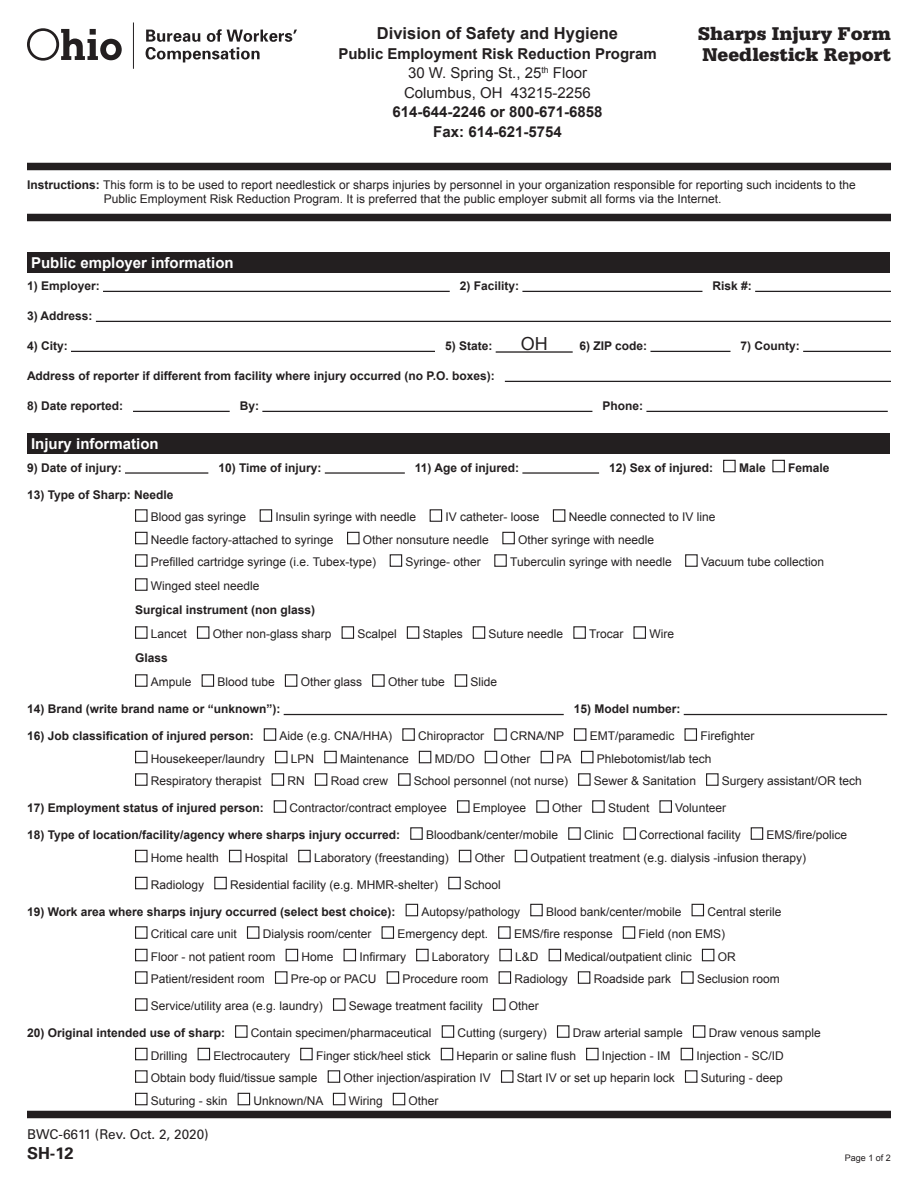
<style>
.page{position:relative;width:918px;height:1188px;background:#fff}
.page>*{position:absolute;margin:0;border:0;box-sizing:border-box;transform-origin:0 0}
.t1{font:900 19.5px "Serifa Std";color:#231f20}
.t2{font:18px "Arial";color:#231f20}
.t3{font:700 16.5px "Arial";color:#231f20}
.t4{font:700 16.5px "Univers LT Std";color:#231f20}
.t5{font:700 15px "Arial";color:#231f20}
.t6{font:15px "Arial";color:#231f20}
.t7{font:700 15px "Arial";color:#fff}
.t8{font:13.5px "Univers LT Std";color:#231f20}
.t9{font:12px "Arial";color:#231f20}
.t10{font:700 12px "Arial";color:#231f20}
.t11{font:9px "Arial";color:#231f20}
.s1{font-weight:700}
.s2{font-weight:400}
</style>
<div class="page">
<div style="left:27px;top:163px;width:864px;height:7px;background:#231f20"></div>
<div style="left:27px;top:214px;width:864px;height:7px;background:#231f20"></div>
<div style="left:28px;top:252px;width:862px;height:20px;background:#231f20"></div>
<hr style="left:103px;top:291px;width:347px;height:1px;background:#231f20">
<hr style="left:522px;top:291px;width:180px;height:1px;background:#231f20">
<hr style="left:755px;top:291px;width:136px;height:1px;background:#231f20">
<hr style="left:96px;top:321px;width:795px;height:1px;background:#231f20">
<hr style="left:71px;top:351px;width:364px;height:1px;background:#231f20">
<hr style="left:496px;top:351px;width:77px;height:2px;background:#231f20">
<hr style="left:650px;top:351px;width:81px;height:1px;background:#231f20">
<hr style="left:803px;top:351px;width:88px;height:1px;background:#231f20">
<hr style="left:505px;top:381px;width:386px;height:1px;background:#231f20">
<hr style="left:133px;top:411px;width:97px;height:1px;background:#231f20">
<hr style="left:262px;top:411px;width:330px;height:1px;background:#231f20">
<hr style="left:646px;top:411px;width:242px;height:1px;background:#231f20">
<div style="left:28px;top:433px;width:862px;height:21px;background:#231f20"></div>
<div style="left:27px;top:1111px;width:864px;height:7px;background:#231f20"></div>
<hr style="left:125px;top:472px;width:83px;height:2px;background:#231f20">
<hr style="left:325px;top:472px;width:80px;height:2px;background:#231f20">
<hr style="left:522px;top:472px;width:77px;height:2px;background:#231f20">
<hr style="left:284px;top:714px;width:280px;height:1px;background:#231f20">
<hr style="left:684px;top:714px;width:203px;height:1px;background:#231f20">
<svg style="left:27px;top:28px;width:95px;height:33px"></svg>
<svg style="left:146px;top:29px;width:151px;height:33px"></svg>
<hr style="left:133px;top:22px;width:1px;height:47px;background:#231f20">
<p class="t3" style="left:377px;top:22px;width:243px">Division of Safety and Hygiene</p>
<p class="t5" style="left:338px;top:43px;width:320px">Public Employment Risk Reduction Program</p>
<p class="t6" style="left:408px;top:63px;width:181px">30 W. Spring St., 25<sup>th</sup> Floor</p>
<p class="t6" style="left:404px;top:82px;width:188px">Columbus, OH 43215-2256</p>
<p class="t5" style="left:392px;top:102px;width:212px">614-644-2246 or 800-671-6858</p>
<p class="t5" style="left:433px;top:121px;width:130px">Fax: 614-621-5754</p>
<p class="t1" style="left:698px;top:22px;width:194px">Sharps Injury Form</p>
<p class="t1" style="left:702px;top:43px;width:190px">Needlestick Report</p>
<p class="t9" style="left:27px;top:177px;width:830px"><span class="s1">Instructions:</span> This form is to be used to report needlestick or sharps injuries by personnel in your organization responsible for reporting such incidents to the</p>
<p class="t9" style="left:104px;top:191px;width:619px">Public Employment Risk Reduction Program. It is preferred that the public employer submit all forms via the Internet.</p>
<p class="t7" style="left:31px;top:253px;width:204px">Public employer information</p>
<p class="t10" style="left:27px;top:278px;width:74px">1) Employer:</p>
<p class="t10" style="left:460px;top:278px;width:61px">2) Facility:</p>
<p class="t10" style="left:712px;top:278px;width:41px">Risk #:</p>
<p class="t10" style="left:27px;top:308px;width:67px">3) Address:</p>
<p class="t10" style="left:27px;top:338px;width:42px">4) City:</p>
<p class="t10" style="left:445px;top:338px;width:49px">5) State:</p>
<p class="t2" style="left:521px;top:332px;width:28px">OH</p>
<p class="t10" style="left:579px;top:338px;width:69px">6) ZIP code:</p>
<p class="t10" style="left:741px;top:338px;width:61px">7) County:</p>
<p class="t10" style="left:27px;top:368px;width:469px">Address of reporter if different from facility where injury occurred (no P.O. boxes):</p>
<p class="t10" style="left:27px;top:398px;width:98px">8) Date reported:</p>
<p class="t10" style="left:240px;top:398px;width:21px">By:</p>
<p class="t10" style="left:602px;top:398px;width:42px">Phone:</p>
<p class="t7" style="left:31px;top:434px;width:129px">Injury information</p>
<p class="t10" style="left:27px;top:460px;width:96px">9) Date of injury:</p>
<p class="t10" style="left:218px;top:460px;width:105px">10) Time of injury:</p>
<p class="t10" style="left:415px;top:460px;width:106px">11) Age of injured:</p>
<p class="t10" style="left:609px;top:460px;width:222px">12) Sex of injured: ■ Male ■ Female</p>
<p class="t10" style="left:27px;top:487px;width:148px">13) Type of Sharp: Needle</p>
<p class="t9" style="left:135px;top:509px;width:582px">■ Blood gas syringe ■ Insulin syringe with needle ■ IV catheter- loose ■ Needle connected to IV line</p>
<p class="t9" style="left:135px;top:532px;width:521px">■ Needle factory-attached to syringe ■ Other nonsuture needle ■ Other syringe with needle</p>
<p class="t9" style="left:135px;top:554px;width:691px">■ Prefilled cartridge syringe (i.e. Tubex-type) ■ Syringe- other ■ Tuberculin syringe with needle ■ Vacuum tube collection</p>
<p class="t9" style="left:135px;top:578px;width:126px">■ Winged steel needle</p>
<p class="t10" style="left:135px;top:602px;width:182px">Surgical instrument (non glass)</p>
<p class="t9" style="left:135px;top:626px;width:541px">■ Lancet ■ Other non-glass sharp ■ Scalpel ■ Staples ■ Suture needle ■ Trocar ■ Wire</p>
<p class="t10" style="left:135px;top:650px;width:34px">Glass</p>
<p class="t9" style="left:135px;top:674px;width:364px">■ Ampule ■ Blood tube ■ Other glass ■ Other tube ■ Slide</p>
<p class="t10" style="left:27px;top:701px;width:255px">14) Brand (write brand name or “unknown”):</p>
<p class="t10" style="left:574px;top:701px;width:108px">15) Model number:</p>
<p class="t9" style="left:27px;top:728px;width:729px"><span class="s1">16) Job classification of injured person:</span> ■ Aide (e.g. CNA/HHA) ■ Chiropractor ■ CRNA/NP ■ EMT/paramedic ■ Firefighter</p>
<p class="t9" style="left:135px;top:751px;width:578px">■ Housekeeper/laundry ■ LPN ■ Maintenance ■ MD/DO ■ Other ■ PA ■ Phlebotomist/lab tech</p>
<p class="t9" style="left:135px;top:773px;width:728px">■ Respiratory therapist ■ RN ■ Road crew ■ School personnel (not nurse) ■ Sewer &amp; Sanitation ■ Surgery assistant/OR tech</p>
<p class="t9" style="left:27px;top:800px;width:701px"><span class="s1">17) Employment status of injured person:</span> ■ Contractor/contract employee ■ Employee ■ Other ■ Student ■ Volunteer</p>
<p class="t9" style="left:27px;top:827px;width:822px"><span class="s1">18) Type of location/facility/agency where sharps injury occurred:</span> ■ Bloodbank/center/mobile ■ Clinic ■ Correctional facility ■ EMS/fire/police</p>
<p class="t9" style="left:135px;top:850px;width:673px">■ Home health ■ Hospital ■ Laboratory (freestanding) ■ Other ■ Outpatient treatment (e.g. dialysis -infusion therapy)</p>
<p class="t9" style="left:135px;top:877px;width:367px">■ Radiology ■ Residential facility (e.g. MHMR-shelter) ■ School</p>
<p class="t10" style="left:27px;top:904px;width:756px">19) Work area where sharps injury occurred (select best choice): ■ <span class="s2">Autopsy/pathology</span> ■ <span class="s2">Blood bank/center/mobile</span> ■ <span class="s2">Central sterile</span></p>
<p class="t9" style="left:135px;top:926px;width:592px">■ Critical care unit ■ Dialysis room/center ■ Emergency dept. ■ EMS/fire response ■ Field (non EMS)</p>
<p class="t9" style="left:135px;top:949px;width:602px">■ Floor - not patient room ■ Home ■ Infirmary ■ Laboratory ■ L&amp;D ■ Medical/outpatient clinic ■ OR</p>
<p class="t9" style="left:135px;top:971px;width:646px">■ Patient/resident room ■ Pre-op or PACU ■ Procedure room ■ Radiology ■ Roadside park ■ Seclusion room</p>
<p class="t9" style="left:135px;top:998px;width:405px">■ Service/utility area (e.g. laundry) ■ Sewage treatment facility ■ Other</p>
<p class="t9" style="left:27px;top:1025px;width:795px"><span class="s1">20) Original intended use of sharp:</span> ■ Contain specimen/pharmaceutical ■ Cutting (surgery) ■ Draw arterial sample ■ Draw venous sample</p>
<p class="t9" style="left:135px;top:1048px;width:650px">■ Drilling ■ Electrocautery ■ Finger stick/heel stick ■ Heparin or saline flush ■ Injection - IM ■ Injection - SC/ID</p>
<p class="t9" style="left:135px;top:1070px;width:649px">■ Obtain body fluid/tissue sample ■ Other injection/aspiration IV ■ Start IV or set up heparin lock ■ Suturing - deep</p>
<p class="t9" style="left:135px;top:1093px;width:305px">■ Suturing - skin ■ Unknown/NA ■ Wiring ■ Other</p>
<p class="t8" style="left:27px;top:1127px;width:183px">BWC-6611 (Rev. Oct. 2, 2020)</p>
<p class="t4" style="left:27px;top:1144px;width:48px">SH-12</p>
<p class="t11" style="left:845px;top:1152px;width:48px">Page 1 of 2</p>
</div>
